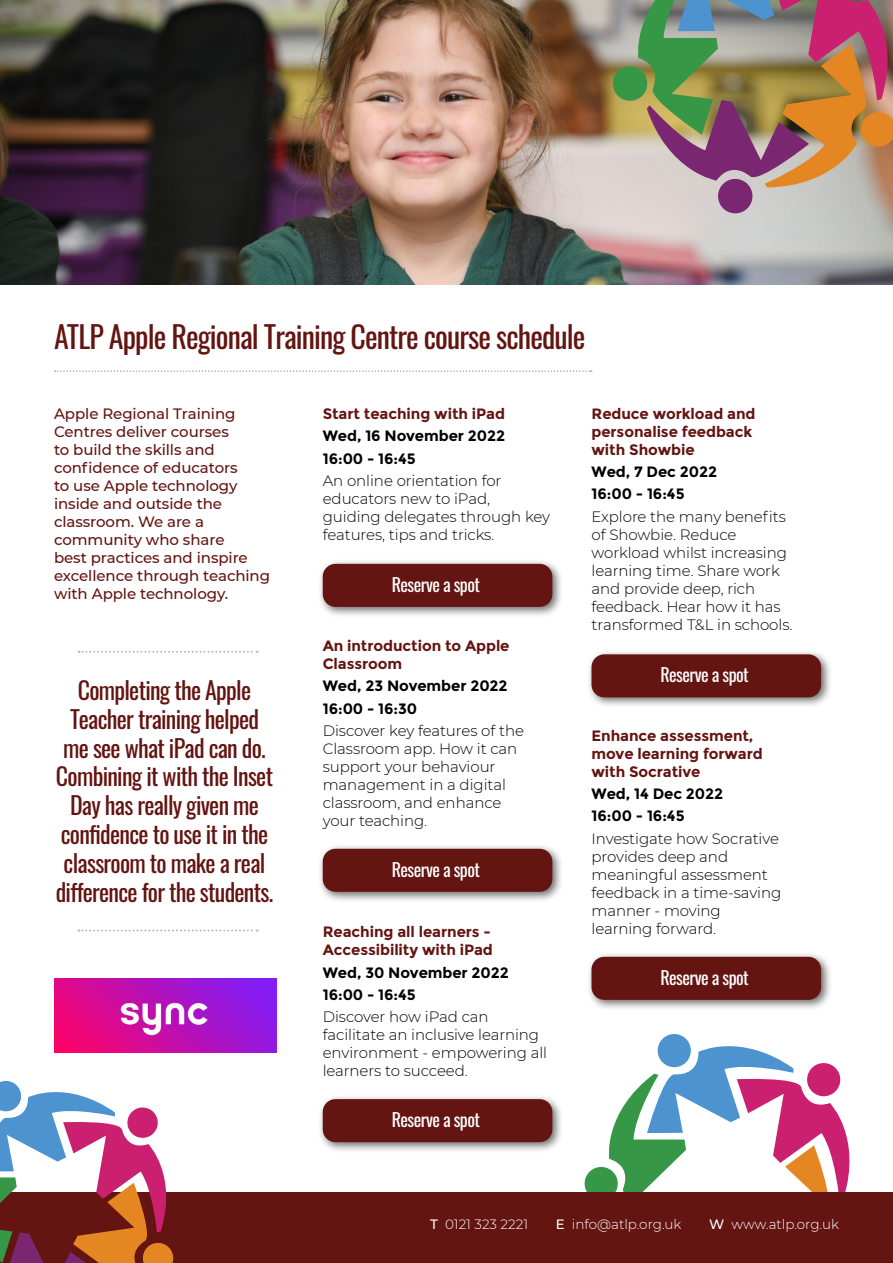
<style>
.page{position:relative;width:893px;height:1263px;background:#fff}
.page>*{position:absolute;margin:0;border:0;box-sizing:border-box;transform-origin:0 0}
.t1{font:30px "Oswald";letter-spacing:-.03em;color:#641411}
.t2{font:24px/28.8px "Oswald";letter-spacing:-.03em;color:#641411;text-align:center}
.t3{font:18px "Oswald";letter-spacing:-.03em;color:#fff}
.t4{font:300 15px/18px "Montserrat";letter-spacing:-.005em;color:#000}
.t5{font:500 15px/18px "Montserrat";letter-spacing:-.005em;color:#641411}
.t6{font:700 15px/18px "Montserrat";letter-spacing:-.005em;color:#641411}
.t7{font:700 15px/22.2px "Montserrat";letter-spacing:-.005em;color:#000}
.t8{font:300 13.5px "Montserrat";color:#fff}
.s1{font-weight:500}
</style>
<div class="page">
<svg style="left:583px;top:1034px;width:279px;height:159px"></svg>
<img style="left:0;top:0;width:893px;height:285px">
<svg style="left:79px;top:929px;width:179px;height:2px"></svg>
<svg style="left:79px;top:651px;width:179px;height:2px"></svg>
<svg style="left:55px;top:370px;width:537px;height:2px"></svg>
<div style="left:0;top:1193px;width:893px;height:70px;background:#641411"></div>
<svg style="left:0;top:1081px;width:178px;height:182px"></svg>
<img style="left:611px;top:0;width:282px;height:216px">
<div style="left:317px;top:559px;width:247px;height:59px;background:#000;opacity:.57"></div>
<div style="left:323px;top:564px;width:229px;height:43px;background:#641411;border-radius:13px"></div>
<div style="left:317px;top:844px;width:247px;height:59px;background:#000;opacity:.57"></div>
<div style="left:323px;top:849px;width:229px;height:43px;background:#641411;border-radius:13px"></div>
<div style="left:317px;top:1094px;width:247px;height:59px;background:#000;opacity:.57"></div>
<div style="left:323px;top:1099px;width:229px;height:43px;background:#641411;border-radius:13px"></div>
<div style="left:586px;top:649px;width:246px;height:60px;background:#000;opacity:.57"></div>
<div style="left:591px;top:654px;width:230px;height:43px;background:#641411;border-radius:13px"></div>
<div style="left:586px;top:952px;width:246px;height:59px;background:#000;opacity:.57"></div>
<div style="left:591px;top:957px;width:230px;height:43px;background:#641411;border-radius:13px"></div>
<img style="left:54px;top:978px;width:222px;height:75px">
<h1 class="t1" style="left:54px;top:310px;width:533px">ATLP Apple Regional Training Centre course schedule</h1>
<p class="t5" style="left:54px;top:404px;width:218px">Apple Regional Training<br>Centres deliver courses<br>to build the skills and confidence of educators<br>to use Apple technology inside and outside the classroom. We are a community who share<br>best practices and inspire excellence through teaching with Apple technology.</p>
<h2 class="t2" style="left:56px;top:673px;width:219px">Completing the Apple<br>Teacher training helped me see what iPad can do.<br>Combining it with the Inset<br>Day has really given me confidence to use it in the classroom to make a real difference for the students.</h2>
<p class="t6" style="left:323px;top:405px;width:184px">Start teaching with iPad</p>
<p class="t7" style="left:323px;top:425px;width:184px">Wed, 16 November 2022<br>16:00 - 16:45</p>
<p class="t4" style="left:323px;top:471px;width:229px">An online orientation for educators new to iPad, guiding delegates through key features, tips and tricks.</p>
<p class="t3" style="left:392px;top:568px;width:90px">Reserve a spot</p>
<p class="t6" style="left:323px;top:637px;width:188px">An introduction to Apple<br>Classroom</p>
<p class="t7" style="left:323px;top:675px;width:186px">Wed, 23 November 2022<br>16:00 - 16:30</p>
<p class="t4" style="left:323px;top:721px;width:203px">Discover key features of the<br>Classroom app. How it can support your behaviour management in a digital classroom, and enhance your teaching.</p>
<p class="t3" style="left:392px;top:853px;width:90px">Reserve a spot</p>
<p class="t6" style="left:323px;top:923px;width:172px">Reaching all learners -<br>Accessibility with iPad</p>
<p class="t7" style="left:323px;top:961px;width:188px">Wed, 30 November 2022<br>16:00 - 16:45</p>
<p class="t4" style="left:323px;top:1007px;width:226px">Discover how iPad can facilitate an inclusive learning environment - empowering all learners to succeed.</p>
<p class="t3" style="left:392px;top:1103px;width:90px">Reserve a spot</p>
<p class="t6" style="left:591px;top:405px;width:166px">Reduce workload and personalise feedback with Showbie</p>
<p class="t7" style="left:591px;top:461px;width:127px">Wed, 7 Dec 2022<br>16:00 - 16:45</p>
<p class="t4" style="left:591px;top:507px;width:202px">Explore the many benefits of Showbie. Reduce workload whilst increasing learning time. Share work and provide deep, rich feedback. Hear how it has transformed T&amp;L in schools.</p>
<p class="t3" style="left:660px;top:659px;width:90px">Reserve a spot</p>
<p class="t6" style="left:591px;top:727px;width:173px">Enhance assessment, move learning forward with Socrative</p>
<p class="t7" style="left:591px;top:783px;width:133px">Wed, 14 Dec 2022<br>16:00 - 16:45</p>
<p class="t4" style="left:591px;top:829px;width:191px">Investigate how Socrative provides deep and meaningful assessment feedback in a time-saving manner - moving learning forward.</p>
<p class="t3" style="left:660px;top:961px;width:90px">Reserve a spot</p>
<p class="t8" style="left:430px;top:1215px;width:99px"><span class="s1">T</span> 0121 323 2221</p>
<p class="t8" style="left:556px;top:1215px;width:127px"><span class="s1">E</span> info@atlp.org.uk</p>
<p class="t8" style="left:709px;top:1215px;width:131px"><span class="s1">W</span> www.atlp.org.uk</p>
</div>
